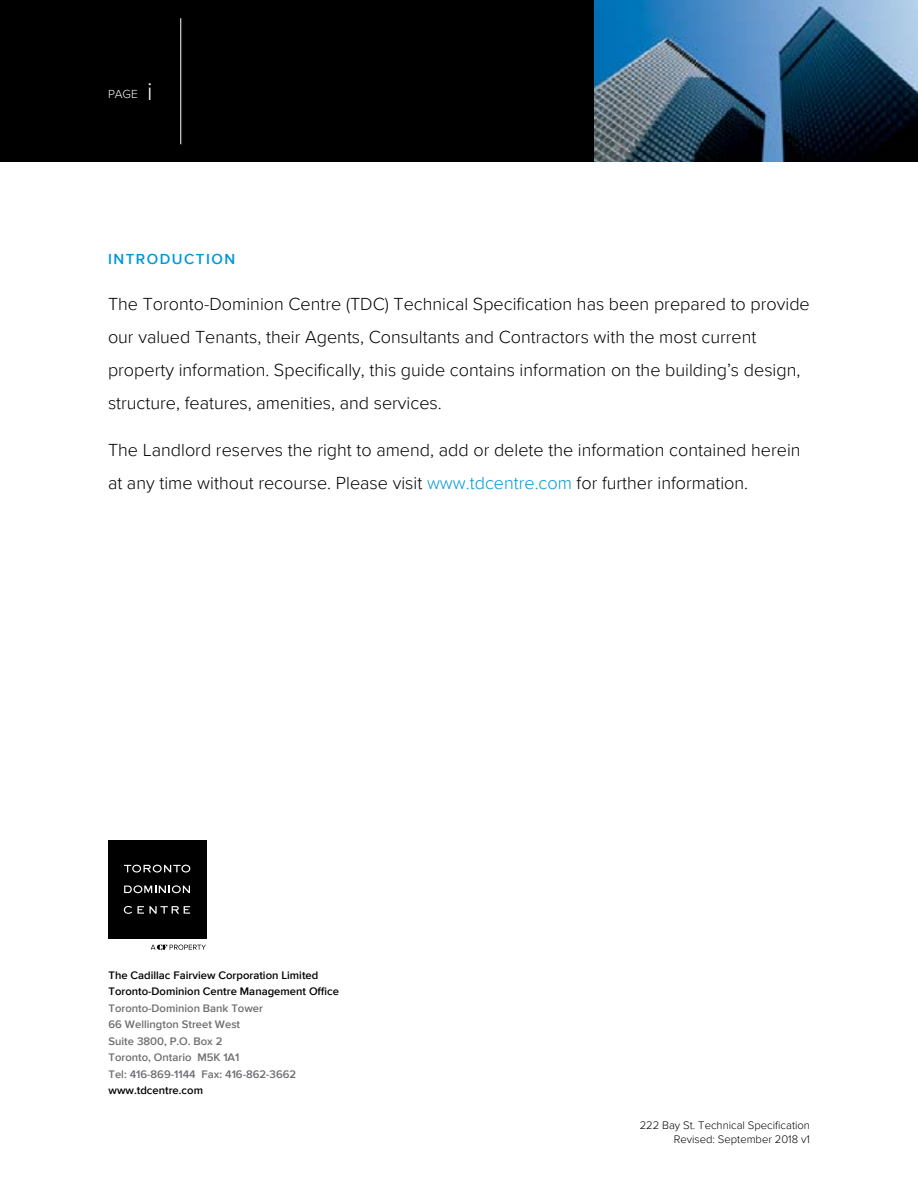
<style>
.page{position:relative;width:918px;height:1188px;background:#fff}
.page>*{position:absolute;margin:0;border:0;box-sizing:border-box;transform-origin:0 0}
.t1{font:300 18px/33px "Proxima Nova";color:#000}
.t2{font:600 15px "Proxima Nova";letter-spacing:.1em;color:#0098d6}
.t3{font:300 12px "Proxima Nova";color:#fff}
.t4{font:600 11.25px/16.5px "Proxima Nova";color:#6d6e71}
.t5{font:600 11.25px/16.5px "Proxima Nova";color:#000}
.t6{font:300 11.25px/13.5px "Proxima Nova";color:#000;text-align:right}
.s1{font-size:25.5px}
.s2{color:#0098d6}
</style>
<div class="page">
<div style="left:0;top:0;width:918px;height:162px;background:#000"></div>
<img style="left:594px;top:0;width:324px;height:162px">
<hr style="left:181px;top:18px;width:1px;height:126px;background:#fff">
<svg style="left:151px;top:945px;width:55px;height:5px"></svg>
<div style="left:108px;top:840px;width:98px;height:98px;background:#000"></div>
<svg style="left:124px;top:865px;width:66px;height:8px"></svg>
<svg style="left:124px;top:885px;width:66px;height:8px"></svg>
<svg style="left:124px;top:906px;width:8px;height:8px"></svg>
<svg style="left:138px;top:906px;width:52px;height:8px"></svg>
<p class="t3" style="left:108px;top:85px;width:46px">PAGE <span class="s1">i</span></p>
<p class="t2" style="left:108px;top:248px;width:129px">INTRODUCTION</p>
<p class="t1" style="left:108px;top:287px;width:703px">The Toronto-Dominion Centre (TDC) Technical Specification has been prepared to provide our valued Tenants, their Agents, Consultants and Contractors with the most current property information. Specifically, this guide contains information on the building’s design, structure, features, amenities, and services.</p>
<p class="t1" style="left:108px;top:432px;width:694px">The Landlord reserves the right to amend, add or delete the information contained herein at any time without recourse. Please visit <span class="s2">www.tdcentre.com</span> for further information.</p>
<p class="t5" style="left:109px;top:966px;width:232px">The Cadillac Fairview Corporation Limited<br>Toronto-Dominion Centre Management Office</p>
<p class="t4" style="left:109px;top:999px;width:189px">Toronto-Dominion Bank Tower<br>66 Wellington Street West<br>Suite 3800, P.O. Box 2<br>Toronto, Ontario M5K 1A1<br>Tel: 416-869-1144 Fax: 416-862-3662</p>
<p class="t5" style="left:109px;top:1082px;width:96px">www.tdcentre.com</p>
<p class="t6" style="left:640px;top:1118px;width:172px">222 Bay St. Technical Specification<br>Revised: September 2018 v1</p>
</div>
